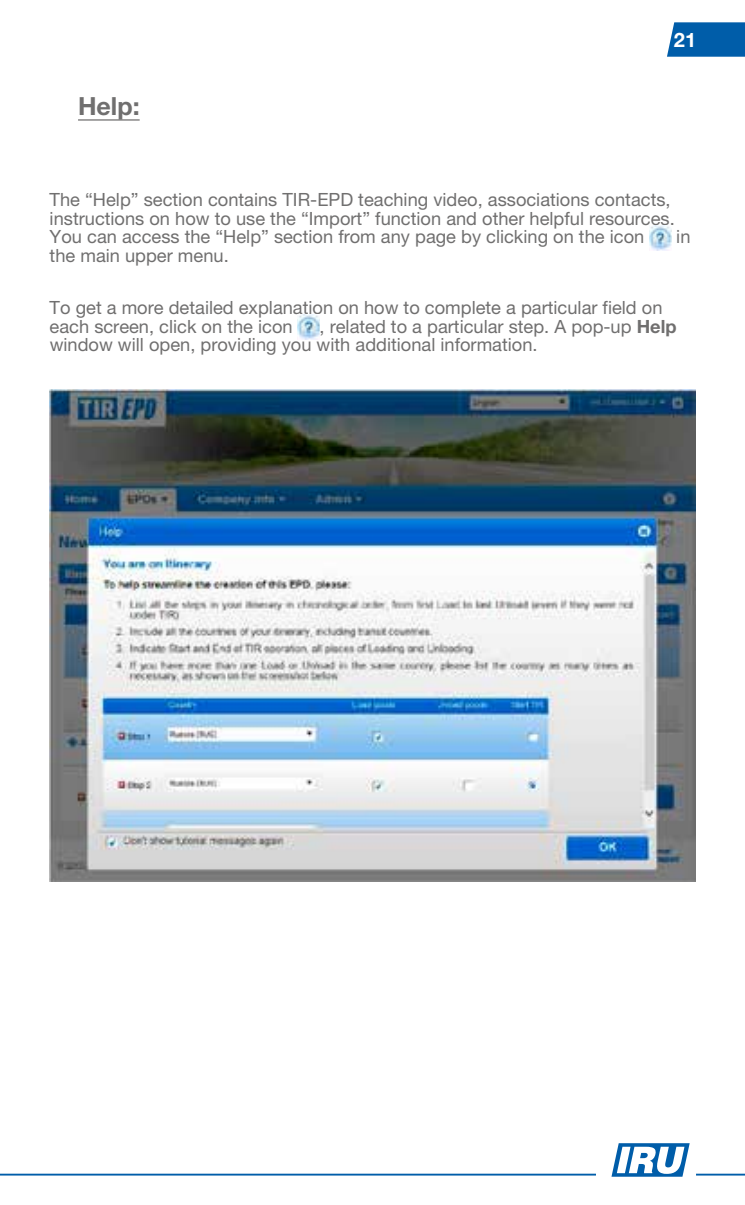
<style>
.page{position:relative;width:745px;height:1205px;background:#fff}
.page>*{position:absolute;margin:0;border:0;box-sizing:border-box;transform-origin:0 0}
.t1{font:700 25px "Helvetica Neue LTW1 G";color:#706f6f}
.t2{font:700 20px "Helvetica Neue LTW1 G";color:#fff}
.t3{font:18.25px/18.8px "Helvetica Neue LTW1 G";color:#706f6f}
.s1{font-weight:700}
</style>
<div class="page">
<hr style="left:0;top:1173px;width:595px;height:2px;background:#005da9">
<svg style="left:611px;top:1143px;width:78px;height:33px"></svg>
<hr style="left:695px;top:1173px;width:49px;height:2px;background:#005da9">
<svg style="left:667px;top:22px;width:77px;height:35px;background:#1067ae"></svg>
<img style="left:50px;top:390px;width:644px;height:491px">
<hr style="left:78px;top:119px;width:62px;height:2px;background:#706f6f">
<img style="left:649px;top:225px;width:21px;height:25px">
<img style="left:297px;top:314px;width:22px;height:26px">
<h1 class="t1" style="left:78px;top:91px;width:63px">Help:</h1>
<p class="t2" style="left:673px;top:27px;width:24px">21</p>
<p class="t3" style="left:50px;top:190px;width:626px">The “Help” section contains TIR-EPD teaching video, associations contacts, instructions on how to use the “Import” function and other helpful resources.<br>You can access the “Help” section from any page by clicking on the icon</p>
<p class="t3" style="left:675px;top:227px;width:16px">in</p>
<p class="t3" style="left:50px;top:246px;width:180px">the main upper menu.</p>
<p class="t3" style="left:50px;top:298px;width:614px">To get a more detailed explanation on how to complete a particular field on each screen, click on the icon</p>
<p class="t3" style="left:50px;top:317px;width:628px;text-indent:270px">, related to a particular step. A pop-up <span class="s1">Help </span>window will open, providing you with additional information.</p>
</div>
